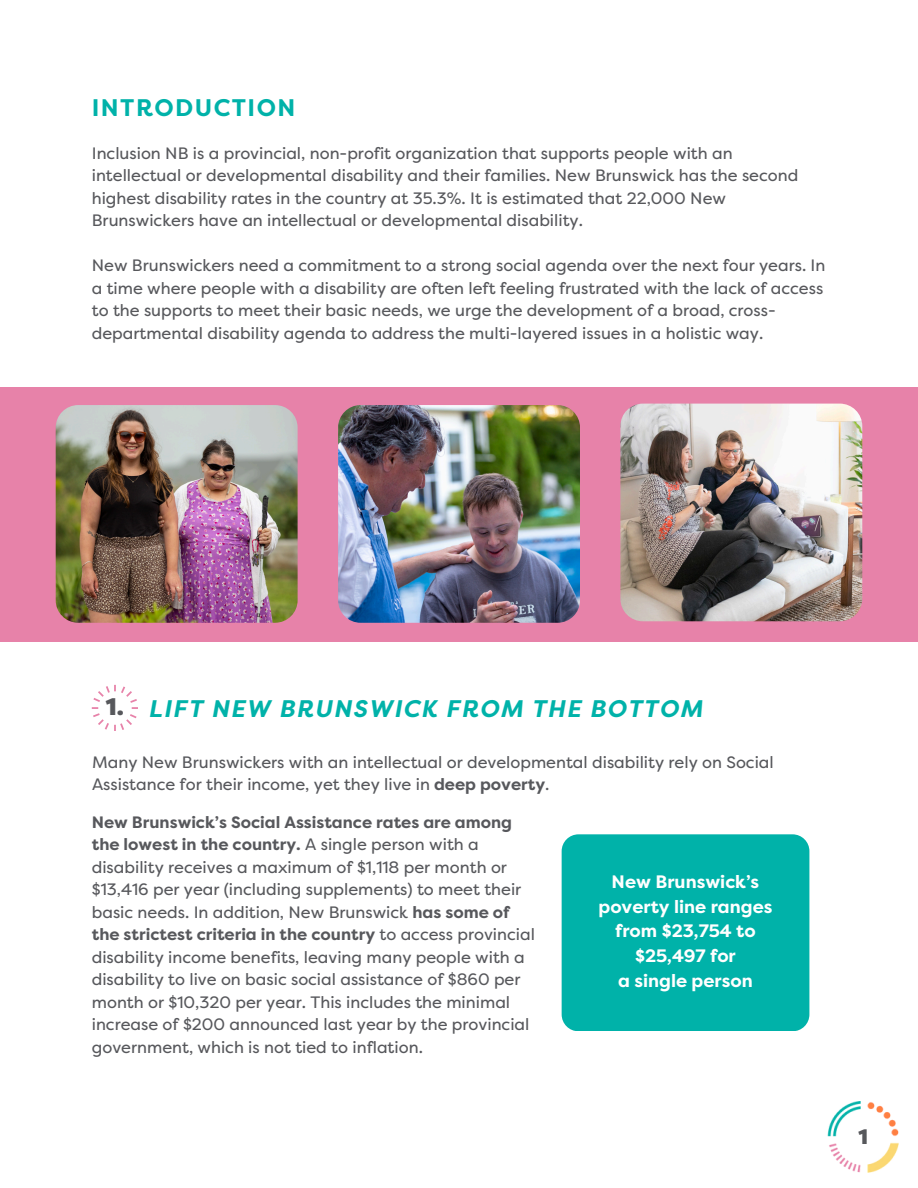
<style>
.page{position:relative;width:918px;height:1188px;background:#fff}
.page>*{position:absolute;margin:0;border:0;box-sizing:border-box;transform-origin:0 0}
.t1{font:italic 700 24px "Filson Pro";letter-spacing:.06em;color:#00b2a9}
.t2{font:700 24px "Filson Pro";letter-spacing:.06em;color:#00b2a9}
.t3{font:900 24px "Filson Pro";color:#57585c}
.t4{font:900 21px "Filson Pro";color:#57585c}
.t5{font:700 18px/24.8px "Filson Pro";color:#fff;text-align:center}
.t6{font:16.5px/22.5px "Filson Pro";color:#57585c}
.s1{font-weight:700}
</style>
<div class="page">
<img style="left:827px;top:1101px;width:72px;height:72px">
<div style="left:562px;top:834px;width:247px;height:197px;background:#00b2a9;border-radius:17px"></div>
<svg style="left:92px;top:685px;width:46px;height:46px"></svg>
<div style="left:0;top:387px;width:918px;height:254px;background:#e782a9"></div>
<img style="left:620px;top:404px;width:242px;height:217px;border-radius:22px">
<img style="left:338px;top:405px;width:242px;height:218px;border-radius:22px">
<img style="left:56px;top:405px;width:242px;height:218px;border-radius:22px">
<h2 class="t2" style="left:92px;top:94px;width:205px">INTRODUCTION</h2>
<h1 class="t6" style="left:92px;top:142px;width:708px">Inclusion NB is a provincial, non-profit organization that supports people with an intellectual or developmental disability and their families. New Brunswick has the second highest disability rates in the country at 35.3%. It is estimated that 22,000 New Brunswickers have an intellectual or developmental disability.</h1>
<p class="t6" style="left:92px;top:255px;width:735px">New Brunswickers need a commitment to a strong social agenda over the next four years. In a time where people with a disability are often left feeling frustrated with the lack of access to the supports to meet their basic needs, we urge the development of a broad, cross&shy;departmental disability agenda to address the multi-layered issues in a holistic way.</p>
<p class="t3" style="left:106px;top:693px;width:19px">1.</p>
<p class="t1" style="left:148px;top:695px;width:556px">LIFT NEW BRUNSWICK FROM THE BOTTOM</p>
<p class="t6" style="left:92px;top:751px;width:683px">Many New Brunswickers with an intellectual or developmental disability rely on Social<br>Assistance for their income, yet they live in <span class="s1">deep poverty</span>.</p>
<h3 class="t6" style="left:92px;top:811px;width:445px"><span class="s1">New Brunswick’s Social Assistance rates are among the lowest in the country.</span> A single person with a disability receives a maximum of $1,118 per month or $13,416 per year (including supplements) to meet their basic needs. In addition, New Brunswick <span class="s1">has some of the strictest criteria in the country</span> to access provincial disability income benefits, leaving many people with a disability to live on basic social assistance of $860 per month or $10,320 per year. This includes the minimal increase of $200 announced last year by the provincial government, which is not tied to inflation.</h3>
<h1 class="t5" style="left:599px;top:869px;width:175px">New Brunswick’s poverty line ranges from $23,754 to $25,497 for</h1>
<p class="t5" style="left:618px;top:968px;width:136px">a single person</p>
<p class="t4" style="left:858px;top:1125px;width:11px">1</p>
</div>
